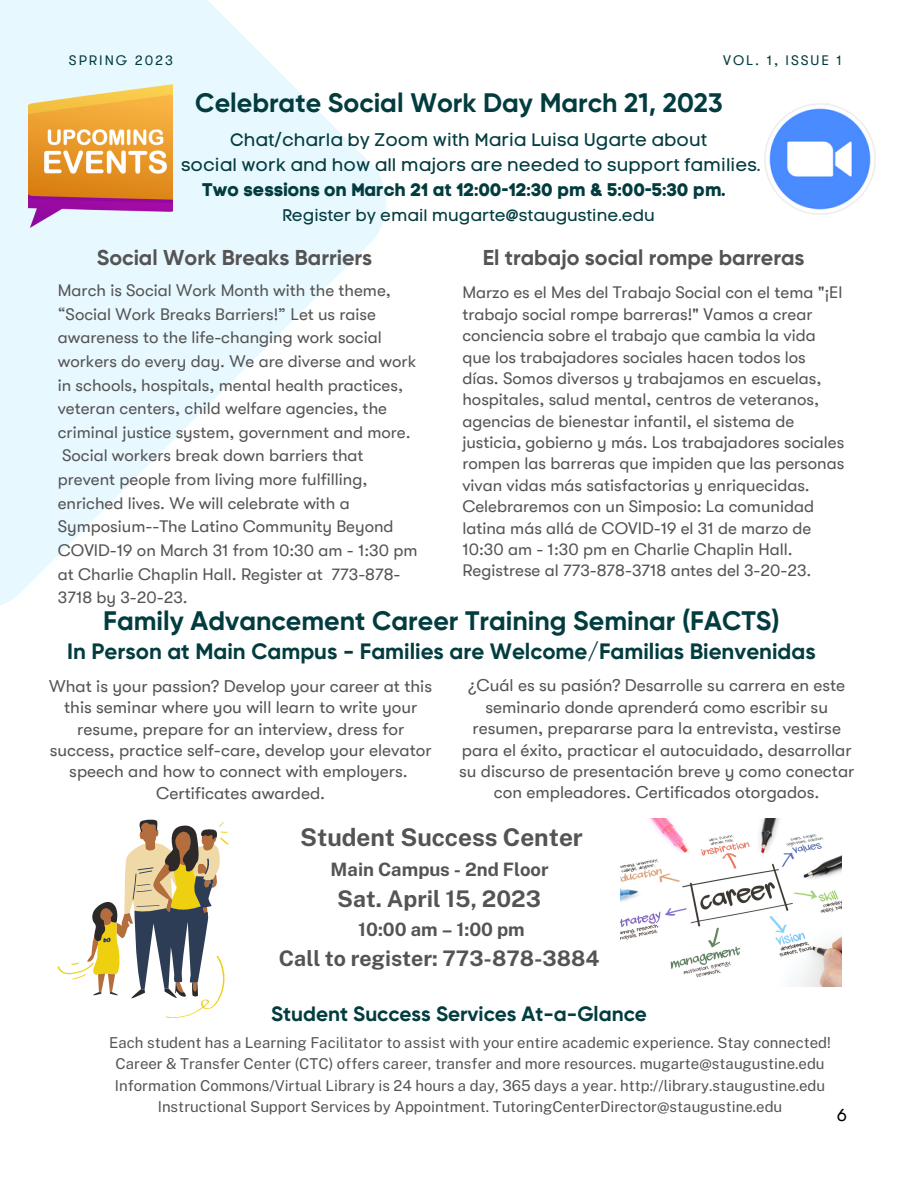
<style>
.page{position:relative;width:918px;height:1188px;background:#fff}
.page>*{position:absolute;margin:0;border:0;box-sizing:border-box;transform-origin:0 0}
.t1{font:700 26.7px "Gilroy";color:#033c3f}
.t2{font:700 24.45px "Public Sans";color:#545454}
.t3{font:700 22.95px "Public Sans";color:#545454}
.t4{font:700 22.2px "Gilroy";color:#033c3f}
.t5{font:700 21.45px "Gilroy";color:#545454}
.t6{font:700 21.45px "Public Sans";color:#545454}
.t7{font:700 20.7px "Gilroy";color:#033c3f}
.t8{font:700 18.45px "Public Sans";color:#545454}
.t9{font:18.15px/24.8px "Code Pro Normal LC";color:#033c3f;text-align:center}
.t10{font:18.15px "Code Pro Bold LC";color:#033c3f}
.t11{font:18px "GT Walsheim";color:#000}
.t12{font:17.25px/21.3px "GT Walsheim";color:#545454;text-align:center}
.t13{font:16.95px/21.3px "GT Walsheim";color:#545454}
.t14{font:16.65px "Code Pro Normal LC";color:#033c3f}
.t15{font:15px/21.3px "Public Sans";color:#545454;text-align:center}
.t16{font:13.95px "GT Walsheim";letter-spacing:.14em;color:#033c3f}
</style>
<div class="page">
<svg style="left:0;top:0;width:386px;height:605px;fill:#e8f8ff"></svg>
<img style="left:621px;top:819px;width:220px;height:167px">
<svg style="left:58px;top:819px;width:171px;height:199px"></svg>
<img style="left:29px;top:84px;width:144px;height:144px">
<img style="left:764px;top:103px;width:112px;height:112px">
<p class="t16" style="left:69px;top:53px;width:106px">SPRING 2023</p>
<p class="t16" style="left:723px;top:53px;width:120px">VOL. 1, ISSUE 1</p>
<h1 class="t1" style="left:195px;top:86px;width:529px">Celebrate Social Work Day March 21, 2023</h1>
<p class="t9" style="left:181px;top:128px;width:581px">Chat/charla by Zoom with Maria Luisa Ugarte about<br>social work and how all majors are needed to support families.</p>
<p class="t10" style="left:202px;top:179px;width:526px">Two sessions on March 21 at 12:00-12:30 pm &amp; 5:00-5:30 pm.</p>
<p class="t14" style="left:282px;top:205px;width:374px">Register by email mugarte@staugustine.edu</p>
<p class="t5" style="left:97px;top:245px;width:277px">Social Work Breaks Barriers</p>
<p class="t5" style="left:483px;top:245px;width:323px">El trabajo social rompe barreras</p>
<p class="t13" style="left:58px;top:279px;width:361px;line-height:23.7px">March is Social Work Month with the theme, “Social Work Breaks Barriers!” Let us raise awareness to the life-changing work social workers do every day. We are diverse and work in schools, hospitals, mental health practices, veteran centers, child welfare agencies, the criminal justice system, government and more.<br>Social workers break down barriers that prevent people from living more fulfilling, enriched lives. We will celebrate with a Symposium--The Latino Community Beyond COVID-19 on March 31 from 10:30 am - 1:30 pm at Charlie Chaplin Hall. Register at 773-878- 3718 by 3-20-23.</p>
<p class="t13" style="left:462px;top:282px;width:384px">Marzo es el Mes del Trabajo Social con el tema "¡El trabajo social rompe barreras!" Vamos a crear conciencia sobre el trabajo que cambia la vida que los trabajadores sociales hacen todos los días. Somos diversos y trabajamos en escuelas, hospitales, salud mental, centros de veteranos, agencias de bienestar infantil, el sistema de justicia, gobierno y más. Los trabajadores sociales rompen las barreras que impiden que las personas vivan vidas más satisfactorias y enriquecidas.<br>Celebraremos con un Simposio: La comunidad latina más allá de COVID-19 el 31 de marzo de 10:30 am - 1:30 pm en Charlie Chaplin Hall.<br>Registrese al 773-878-3718 antes del 3-20-23.</p>
<h1 class="t1" style="left:103px;top:605px;width:678px">Family Advancement Career Training Seminar (FACTS)</h1>
<h3 class="t4" style="left:67px;top:638px;width:750px">In Person at Main Campus - Families are Welcome/Familias Bienvenidas</h3>
<p class="t12" style="left:459px;top:675px;width:397px">¿Cuál es su pasión? Desarrolle su carrera en este seminario donde aprenderá como escribir su resumen, prepararse para la entrevista, vestirse para el éxito, practicar el autocuidado, desarrollar su discurso de presentación breve y como conectar con empleadores. Certificados otorgados.</p>
<h2 class="t2" style="left:300px;top:823px;width:284px">Student Success Center</h2>
<p class="t8" style="left:331px;top:858px;width:220px">Main Campus - 2nd Floor</p>
<h3 class="t3" style="left:337px;top:885px;width:205px">Sat. April 15, 2023</h3>
<p class="t8" style="left:358px;top:919px;width:168px">10:00 am – 1:00 pm</p>
<p class="t6" style="left:279px;top:945px;width:322px">Call to register: 773-878-3884</p>
<p class="t12" style="left:49px;top:676px;width:384px">What is your passion? Develop your career at this this seminar where you will learn to write your resume, prepare for an interview, dress for success, practice self-care, develop your elevator speech and how to connect with employers.<br>Certificates awarded.</p>
<p class="t7" style="left:271px;top:1002px;width:377px">Student Success Services At-a-Glance</p>
<p class="t15" style="left:109px;top:1032px;width:723px">Each student has a Learning Facilitator to assist with your entire academic experience. Stay connected!<br>Career &amp; Transfer Center (CTC) offers career, transfer and more resources. mugarte@staugustine.edu Information Commons/Virtual Library is 24 hours a day, 365 days a year. http://library.staugustine.edu Instructional Support Services by Appointment. TutoringCenterDirector@staugustine.edu</p>
<p class="t11" style="left:837px;top:1105px;width:12px">6</p>
</div>
